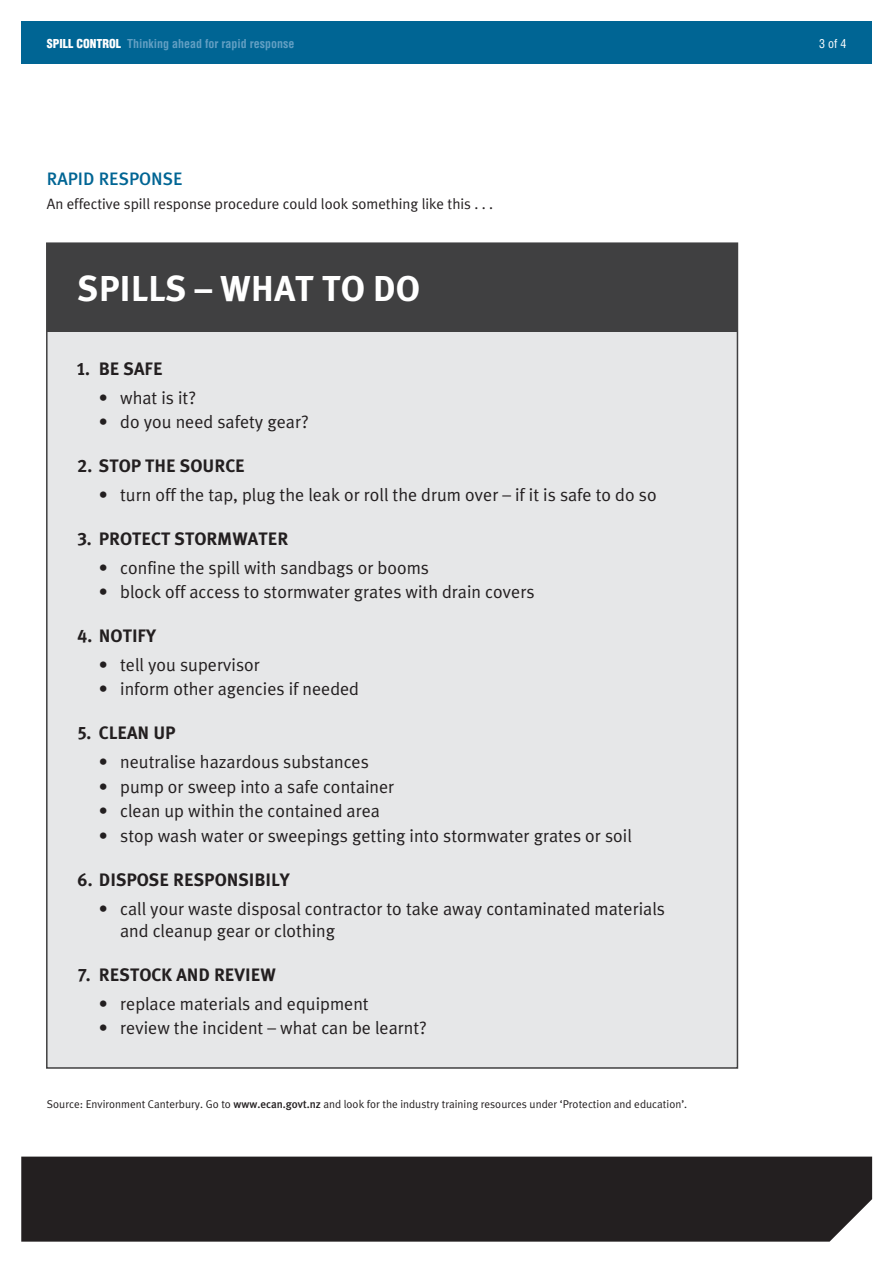
<style>
.page{position:relative;width:893px;height:1263px;background:#fff}
.page>*{position:absolute;margin:0;border:0;box-sizing:border-box;transform-origin:0 0}
.t1{font:36px "Meta Plus Bold Maori";color:#fff}
.t2{font:18px/22.5px "Meta Plus Normal Maori";color:#231f20}
.t3{font:18px "Meta Plus Bold Maori";color:#231f20}
.t4{font:18px "Meta Plus Medium Maori";color:#006594}
.t5{font:15px "Meta Plus Normal Maori";color:#231f20}
.t6{font:700 condensed 12px "Helvetica";color:#629fc3}
.t7{font:condensed 12px "Helvetica";color:#fff}
.t8{font:11.25px "Meta Plus Normal Maori";color:#231f20}
.s1{font-weight:900;color:#fff}
.s2{font-family:"Meta Plus Medium Maori"}
</style>
<div class="page">
<div style="left:21px;top:21px;width:851px;height:43px;background:#006594"></div>
<div style="left:21px;top:1157px;width:851px;height:85px;background:#231f20"></div>
<div style="left:47px;top:243px;width:690px;height:825px;background:#e6e7e8"></div>
<div style="left:47px;top:243px;width:690px;height:88px;background:#404041"></div>
<p class="t6" style="left:47px;top:39px;width:249px"><span class="s1">SPILL CONTROL</span> Thinking ahead for rapid response</p>
<p class="t7" style="left:819px;top:39px;width:29px">3 of 4</p>
<p class="t4" style="left:47px;top:172px;width:137px">RAPID RESPONSE</p>
<p class="t5" style="left:47px;top:198px;width:448px">An effective spill response procedure could look something like this . . .</p>
<h1 class="t1" style="left:78px;top:274px;width:343px">SPILLS – WHAT TO DO</h1>
<p class="t3" style="left:78px;top:361px;width:87px">1. BE SAFE</p>
<p class="t2" style="left:99px;top:388px;width:99px">• what is it?</p>
<p class="t2" style="left:99px;top:412px;width:211px">• do you need safety gear?</p>
<p class="t3" style="left:78px;top:458px;width:169px">2. STOP THE SOURCE</p>
<p class="t2" style="left:99px;top:485px;width:559px">• turn off the tap, plug the leak or roll the drum over – if it is safe to do so</p>
<p class="t3" style="left:78px;top:531px;width:212px">3. PROTECT STORMWATER</p>
<p class="t2" style="left:99px;top:557px;width:331px">• confine the spill with sandbags or booms</p>
<p class="t2" style="left:99px;top:582px;width:437px">• block off access to stormwater grates with drain covers</p>
<p class="t3" style="left:78px;top:628px;width:80px">4. NOTIFY</p>
<p class="t2" style="left:99px;top:655px;width:162px">• tell you supervisor</p>
<p class="t2" style="left:99px;top:679px;width:262px">• inform other agencies if needed</p>
<p class="t3" style="left:78px;top:726px;width:99px">5. CLEAN UP</p>
<p class="t2" style="left:99px;top:752px;width:271px">• neutralise hazardous substances</p>
<p class="t2" style="left:99px;top:777px;width:297px">• pump or sweep into a safe container</p>
<p class="t2" style="left:99px;top:801px;width:282px">• clean up within the contained area</p>
<p class="t2" style="left:99px;top:826px;width:534px">• stop wash water or sweepings getting into stormwater grates or soil</p>
<p class="t3" style="left:78px;top:872px;width:214px">6. DISPOSE RESPONSIBILY</p>
<p class="t2" style="left:120px;top:899px;width:546px;text-indent:-21px">• call your waste disposal contractor to take away contaminated materials and cleanup gear or clothing</p>
<p class="t3" style="left:78px;top:967px;width:200px">7. RESTOCK AND REVIEW</p>
<p class="t2" style="left:99px;top:994px;width:271px">• replace materials and equipment</p>
<p class="t2" style="left:99px;top:1018px;width:329px">• review the incident – what can be learnt?</p>
<p class="t8" style="left:47px;top:1100px;width:642px">Source: Environment Canterbury. Go to <span class="s2">www.ecan.govt.nz</span> and look for the industry training resources under ‘Protection and education’.</p>
</div>
